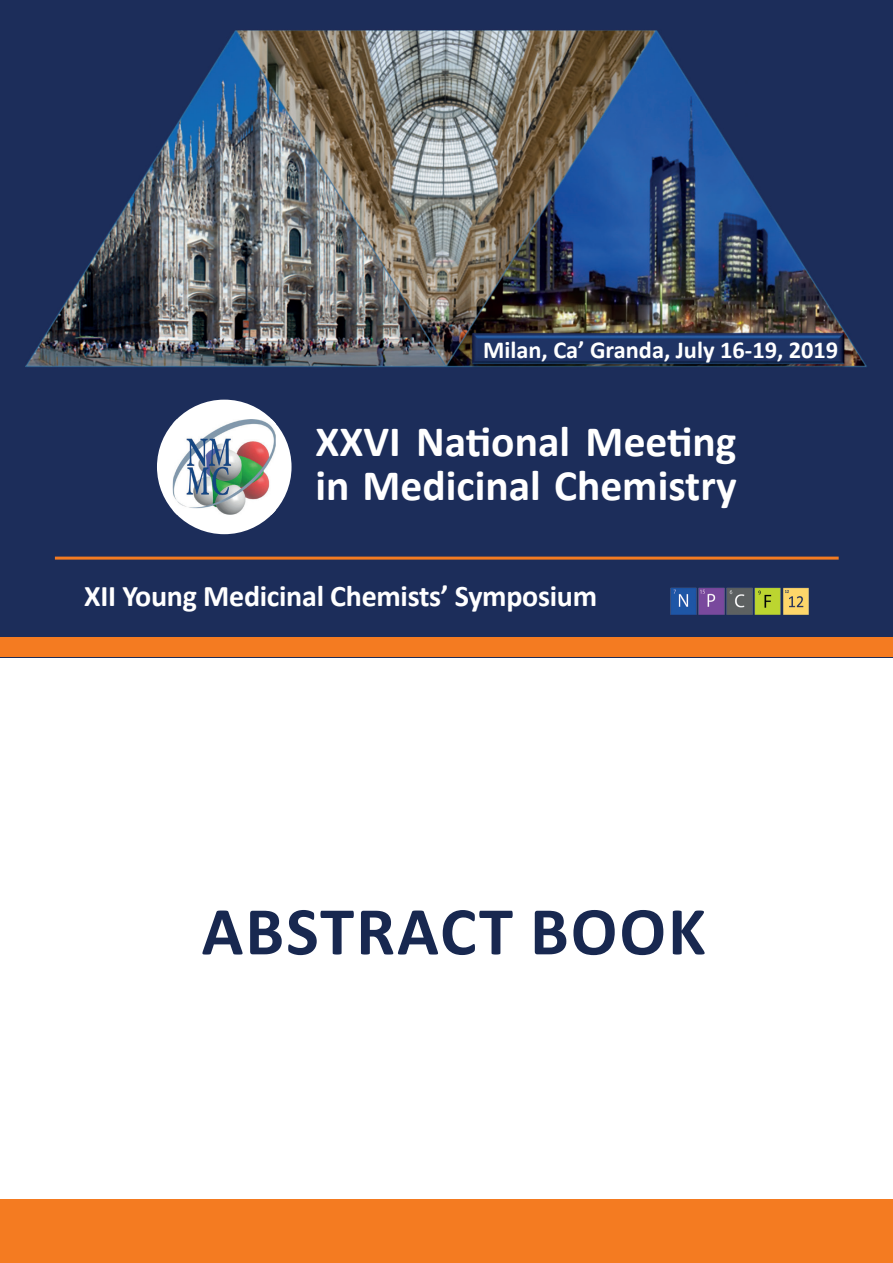
<style>
.page{position:relative;width:893px;height:1263px;background:#fff}
.page>*{position:absolute;margin:0;border:0;box-sizing:border-box;transform-origin:0 0}
.t1{font:700 69px "Calibri";letter-spacing:.03em;color:#182850}
.t2{font:700 43.5px/43.3px "Calibri";color:#fff}
.t3{font:700 30px "Calibri";letter-spacing:-.01em;color:#fff}
.t4{font:700 24.45px "Calibri";color:#fff}
</style>
<div class="page">
<div style="left:0;top:0;width:893px;height:657px;background:#1c2d5a"></div>
<img style="left:25px;top:30px;width:842px;height:337px">
<div style="left:0;top:1199px;width:893px;height:64px;background:#f47b21"></div>
<div style="left:0;top:638px;width:893px;height:19px;background:#f47b21"></div>
<div style="left:157px;top:400px;width:135px;height:134px;background:#fff;border-radius:50%"></div>
<img style="left:173px;top:419px;width:103px;height:96px">
<img style="left:670px;top:588px;width:139px;height:26px">
<hr style="left:55px;top:557px;width:784px;height:3px;background:#f47b21">
<p class="t4" style="left:483px;top:339px;width:357px">Milan, Ca’ Granda, July 16-19, 2019</p>
<p class="t2" style="left:315px;top:424px;width:423px">XXVI National Meeting in Medicinal Chemistry</p>
<p class="t3" style="left:84px;top:584px;width:514px">XII Young Medicinal Chemists’ Symposium</p>
<h1 class="t1" style="left:202px;top:902px;width:506px">ABSTRACT BOOK</h1>
</div>
